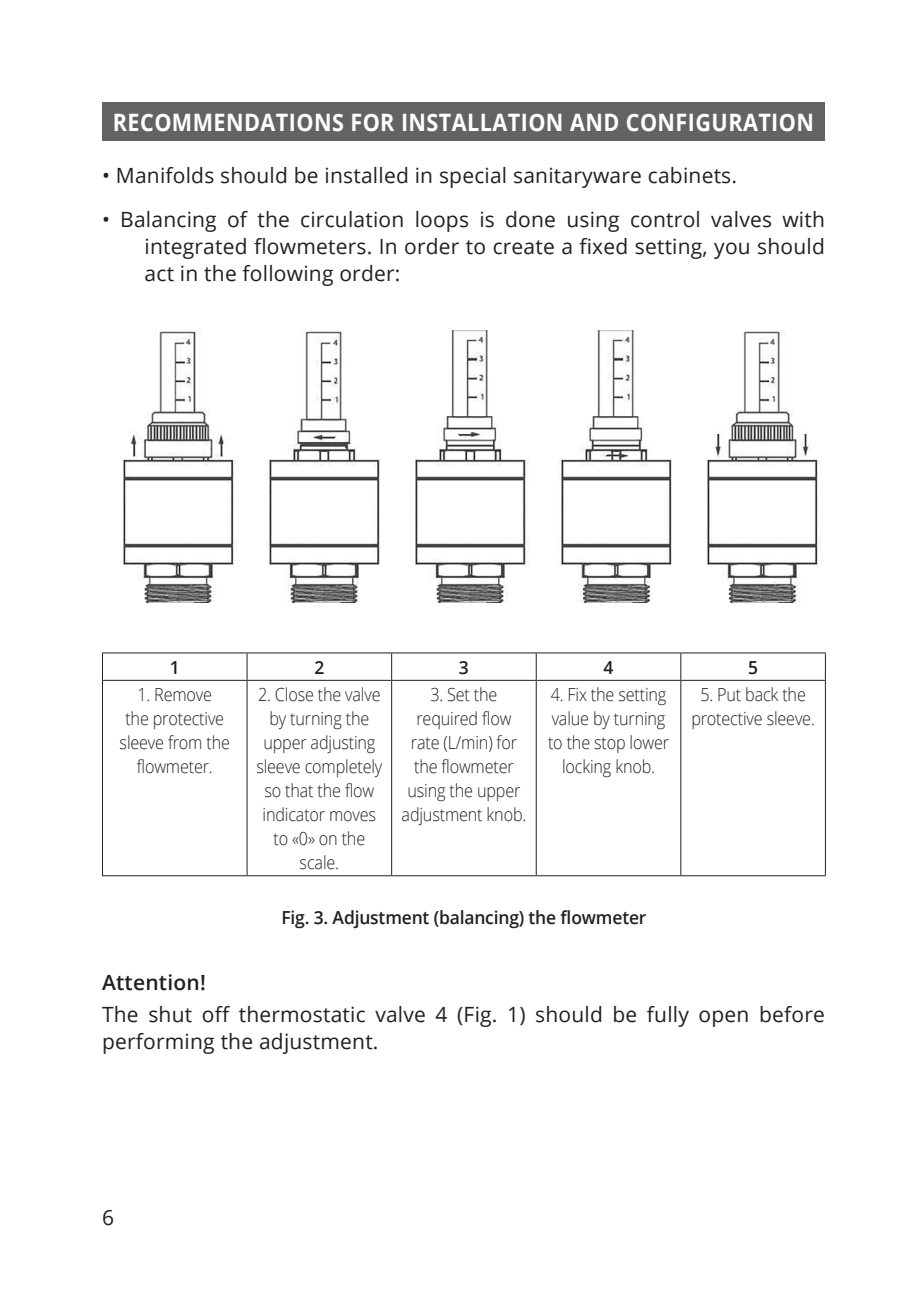
<style>
.page{position:relative;width:910px;height:1293px;background:#fff}
.page>*{position:absolute;margin:0;border:0;box-sizing:border-box;transform-origin:0 0}
.t1{font:700 24px "Open Sans";letter-spacing:.02em;color:#fff;scale:.9 1}
.t2{font:21px/27px "Open Sans";letter-spacing:.01em;color:#231f20;text-align:justify}
.t3{font:600 21px "Open Sans";letter-spacing:.01em;color:#231f20}
.t4{font:300 18px/24px "Open Sans";letter-spacing:-.01em;color:#231f20;text-align:center;scale:.9 1}
.t5{font:600 18px "Open Sans";letter-spacing:-.01em;color:#231f20}
</style>
<div class="page">
<div style="left:102px;top:102px;width:723px;height:39px;background:#636366"></div>
<img style="left:123px;top:331px;width:698px;height:271px">
<hr style="left:102px;top:652px;width:145px;height:1px;background:#231f20">
<svg style="left:102px;top:653px;width:1px;height:27px"></svg>
<hr style="left:247px;top:652px;width:145px;height:1px;background:#231f20">
<svg style="left:247px;top:653px;width:1px;height:27px"></svg>
<hr style="left:392px;top:652px;width:144px;height:1px;background:#231f20">
<svg style="left:391px;top:653px;width:1px;height:27px"></svg>
<hr style="left:536px;top:652px;width:145px;height:1px;background:#231f20">
<svg style="left:536px;top:653px;width:1px;height:27px"></svg>
<hr style="left:681px;top:652px;width:145px;height:1px;background:#231f20">
<svg style="left:680px;top:653px;width:1px;height:27px"></svg>
<svg style="left:825px;top:653px;width:1px;height:27px"></svg>
<hr style="left:102px;top:680px;width:145px;height:1px;background:#231f20">
<hr style="left:102px;top:681px;width:1px;height:194px;background:#231f20">
<hr style="left:247px;top:680px;width:145px;height:1px;background:#231f20">
<hr style="left:247px;top:681px;width:1px;height:194px;background:#231f20">
<hr style="left:392px;top:680px;width:144px;height:1px;background:#231f20">
<hr style="left:391px;top:681px;width:1px;height:194px;background:#231f20">
<hr style="left:536px;top:680px;width:145px;height:1px;background:#231f20">
<hr style="left:536px;top:681px;width:1px;height:194px;background:#231f20">
<hr style="left:681px;top:680px;width:145px;height:1px;background:#231f20">
<hr style="left:680px;top:681px;width:1px;height:194px;background:#231f20">
<hr style="left:825px;top:681px;width:1px;height:194px;background:#231f20">
<hr style="left:102px;top:875px;width:145px;height:1px;background:#231f20">
<hr style="left:247px;top:875px;width:145px;height:1px;background:#231f20">
<hr style="left:392px;top:875px;width:144px;height:1px;background:#231f20">
<hr style="left:536px;top:875px;width:145px;height:1px;background:#231f20">
<hr style="left:681px;top:875px;width:145px;height:1px;background:#231f20">
<h1 class="t1" style="left:113px;top:105px;width:780px">RECOMMENDATIONS FOR INSTALLATION AND CONFIGURATION</h1>
<p class="t2" style="left:102px;top:161px;width:637px">• Manifolds should be installed in special sanitaryware cabinets.</p>
<p class="t2" style="left:145px;top:206px;width:682px;text-indent:-43px">• Balancing of the circulation loops is done using control valves with integrated flowmeters. In order to create a fixed setting, you should act in the following order:</p>
<p class="t5" style="left:170px;top:654px;width:11px">1</p>
<p class="t5" style="left:314px;top:654px;width:11px">2</p>
<p class="t5" style="left:459px;top:654px;width:11px">3</p>
<p class="t5" style="left:604px;top:654px;width:11px">4</p>
<p class="t5" style="left:748px;top:654px;width:11px">5</p>
<p class="t4" style="left:120px;top:682px;width:124px">1. Remove<br>the protective sleeve from the flowmeter.</p>
<p class="t4" style="left:256px;top:682px;width:142px">2. Close the valve by turning the upper adjusting sleeve completely so that the flow indicator moves to «0» on the scale.</p>
<p class="t4" style="left:402px;top:682px;width:140px">3. Set the required flow rate (L/min) for the flowmeter using the upper adjustment knob.</p>
<p class="t4" style="left:548px;top:682px;width:136px">4. Fix the setting value by turning to the stop lower locking knob.</p>
<p class="t4" style="left:691px;top:682px;width:139px">5. Put back the protective sleeve.</p>
<p class="t5" style="left:281px;top:905px;width:366px">Fig. 3. Adjustment (balancing) the flowmeter</p>
<p class="t3" style="left:102px;top:968px;width:105px">Attention!</p>
<p class="t2" style="left:102px;top:1000px;width:724px">The shut off thermostatic valve 4 (Fig. 1) should be fully open before performing the adjustment.</p>
<p class="t2" style="left:102px;top:1203px;width:14px">6</p>
</div>
